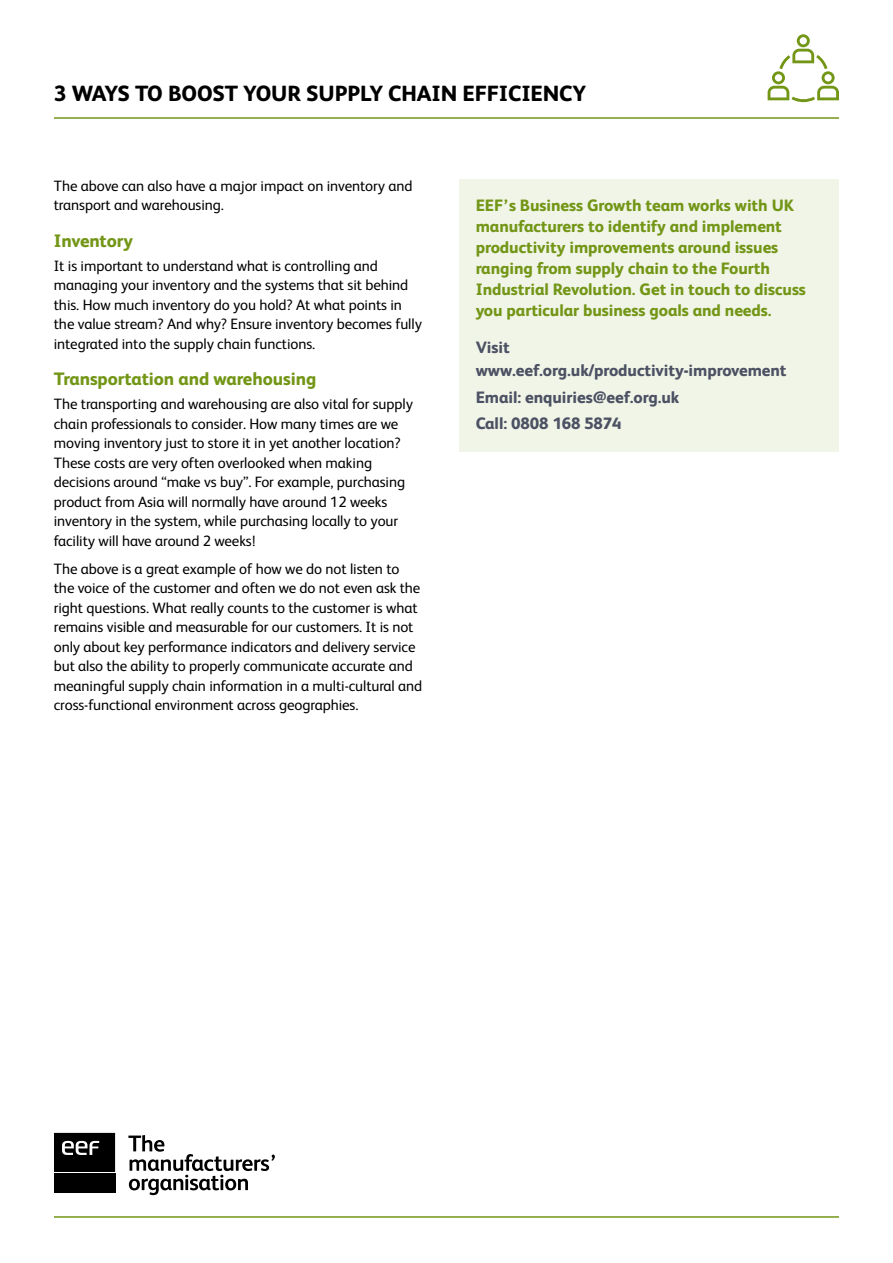
<style>
.page{position:relative;width:893px;height:1263px;background:#fff}
.page>*{position:absolute;margin:0;border:0;box-sizing:border-box;transform-origin:0 0}
.t1{font:800 22.05px "FS Albert";letter-spacing:-.005em;color:#000}
.t2{font:800 18px "FS Albert";letter-spacing:-.005em;color:#739617}
.t3{font:800 16.5px/21px "FS Albert";letter-spacing:-.005em;color:#739617}
.t4{font:800 16.5px/23.5px "FS Albert";letter-spacing:-.005em;color:#4c5163}
.t5{font:15px/19.5px "FS Albert";letter-spacing:-.005em;color:#000}
</style>
<div class="page">
<hr style="left:54px;top:117px;width:785px;height:2px;background:#739617">
<hr style="left:54px;top:1216px;width:785px;height:2px;background:#739617">
<div style="left:459px;top:179px;width:380px;height:273px;background:#f1f5e8"></div>
<svg style="left:128px;top:1135px;width:147px;height:60px"></svg>
<div style="left:54px;top:1173px;width:61px;height:20px;background:#000"></div>
<svg style="left:54px;top:1133px;width:61px;height:39px;background:#1a1a1a"></svg>
<svg style="left:768px;top:34px;width:71px;height:68px"></svg>
<h1 class="t1" style="left:54px;top:80px;width:534px">3 WAYS TO BOOST YOUR SUPPLY CHAIN EFFICIENCY</h1>
<p class="t5" style="left:54px;top:176px;width:360px">The above can also have a major impact on inventory and transport and warehousing.</p>
<p class="t2" style="left:54px;top:230px;width:81px">Inventory</p>
<p class="t5" style="left:54px;top:256px;width:370px">It is important to understand what is controlling and managing your inventory and the systems that sit behind this. How much inventory do you hold? At what points in the value stream? And why? Ensure inventory becomes fully integrated into the supply chain functions.</p>
<p class="t2" style="left:54px;top:368px;width:264px">Transportation and warehousing</p>
<p class="t5" style="left:54px;top:394px;width:361px">The transporting and warehousing are also vital for supply chain professionals to consider. How many times are we moving inventory just to store it in yet another location?<br>These costs are very often overlooked when making decisions around “make vs buy”. For example, purchasing product from Asia will normally have around 12 weeks inventory in the system, while purchasing locally to your facility will have around 2 weeks!</p>
<p class="t5" style="left:54px;top:559px;width:370px">The above is a great example of how we do not listen to the voice of the customer and often we do not even ask the right questions. What really counts to the customer is what remains visible and measurable for our customers. It is not only about key performance indicators and delivery service but also the ability to properly communicate accurate and meaningful supply chain information in a multi-cultural and cross-functional environment across geographies.</p>
<p class="t3" style="left:476px;top:195px;width:332px">EEF’s Business Growth team works with UK manufacturers to identify and implement productivity improvements around issues ranging from supply chain to the Fourth Industrial Revolution. Get in touch to discuss you particular business goals and needs.</p>
<p class="t4" style="left:476px;top:335px;width:312px">Visit www.eef.org.uk/productivity-improvement</p>
<p class="t4" style="left:476px;top:383px;width:205px;line-height:26.5px">Email: enquiries@eef.org.uk<br>Call: 0808 168 5874</p>
</div>
